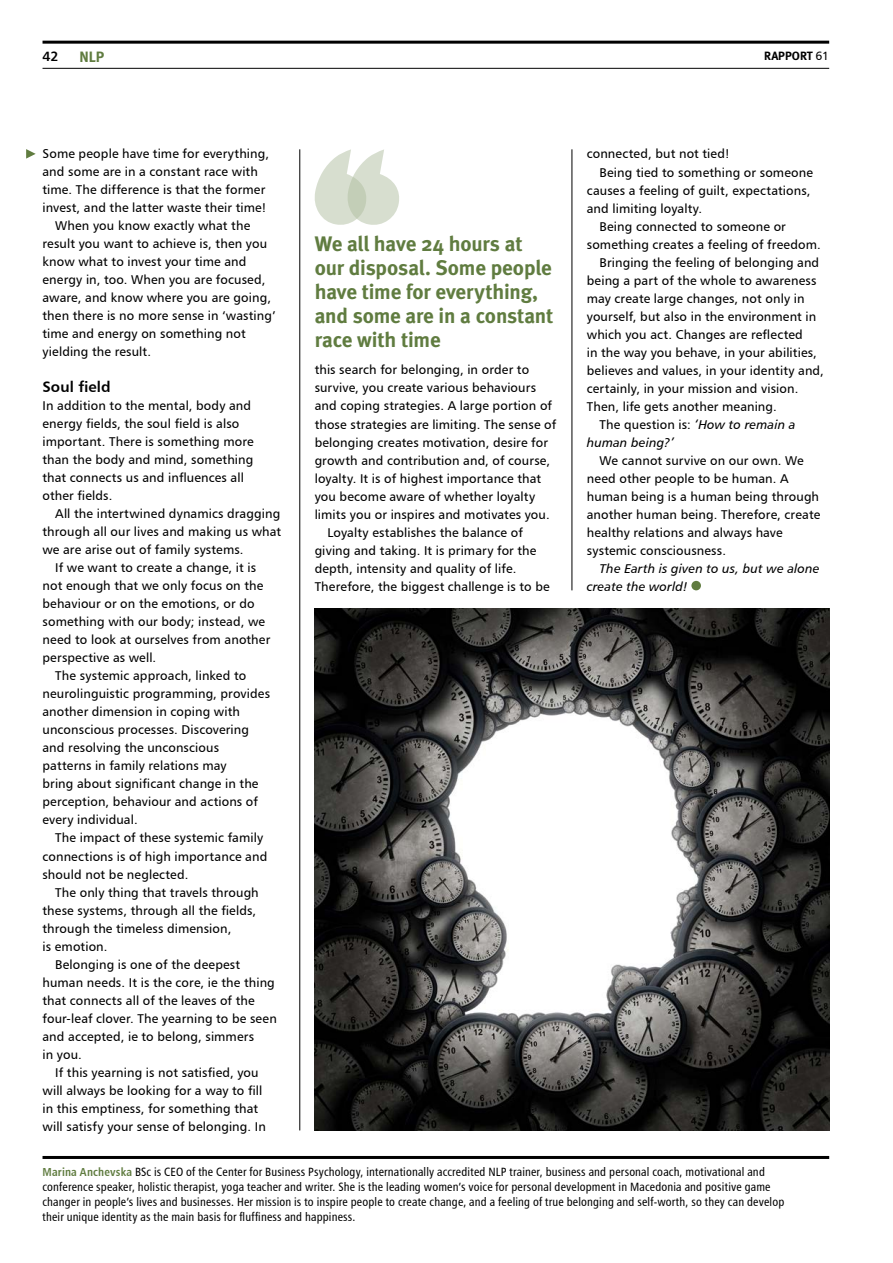
<style>
.page{position:relative;width:893px;height:1263px;background:#fff}
.page>*{position:absolute;margin:0;border:0;box-sizing:border-box;transform-origin:0 0}
.t1{font:700 21px/24px "Meta";letter-spacing:-.01em;color:#607c40}
.t2{font:15px "Humanist 777 BT Bold B";letter-spacing:.005em;color:#000}
.t3{font:700 15px "Meta";color:#607c40}
.t4{font:13.5px "Humanist 777 BT Bold B";color:#000}
.t5{font:12.75px/18px "Humanist 777 BT Roman B";letter-spacing:.01em;color:#000}
.t6{font:12.75px/18px "Humanist 777 BT Italic B";letter-spacing:.01em;color:#000}
.t7{font:12px/15px "Humanist 777 BT Roman Condensed B";letter-spacing:.015em;color:#000}
.t8{font:700 12px "Meta";color:#000}
.s1{font-family:"Humanist 777 BT Roman B";font-weight:400}
.s2{font-family:"Humanist 777 BT Italic B"}
.s3{font-family:"Humanist 777 BT Bold Condensed B";font-size:11.7px;color:#607c40}
</style>
<div class="page">
<img style="left:315px;top:608px;width:514px;height:522px">
<hr style="left:43px;top:41px;width:786px;height:3px;background:#000">
<hr style="left:43px;top:68px;width:786px;height:1px;background:#000">
<svg style="left:314px;top:149px;width:85px;height:76px"></svg>
<svg style="left:26px;top:149px;width:10px;height:10px"></svg>
<hr style="left:299px;top:149px;width:1px;height:981px;background:#000">
<hr style="left:572px;top:149px;width:1px;height:441px;background:#000">
<div style="left:691px;top:581px;width:10px;height:9px;background:#607c40;border-radius:50%"></div>
<hr style="left:43px;top:1156px;width:786px;height:3px;background:#000">
<p class="t4" style="left:43px;top:48px;width:18px">42</p>
<p class="t3" style="left:80px;top:47px;width:25px">NLP</p>
<p class="t8" style="left:764px;top:49px;width:66px">RApport <span class="s1">61</span></p>
<p class="t5" style="left:43px;top:145px;width:228px">Some people have time for everything,</p>
<p class="t5" style="left:43px;top:163px;width:217px">and some are in a constant race with</p>
<p class="t5" style="left:43px;top:181px;width:224px">time. The difference is that the former</p>
<p class="t5" style="left:43px;top:199px;width:226px">invest, and the latter waste their time!</p>
<p class="t5" style="left:55px;top:217px;width:196px">When you know exactly what the</p>
<p class="t5" style="left:43px;top:235px;width:226px">result you want to achieve is, then you</p>
<p class="t5" style="left:43px;top:253px;width:205px">know what to invest your time and</p>
<p class="t5" style="left:43px;top:271px;width:224px">energy in, too. When you are focused,</p>
<p class="t5" style="left:43px;top:289px;width:230px">aware, and know where you are going,</p>
<p class="t5" style="left:43px;top:307px;width:235px">then there is no more sense in ‘wasting’</p>
<p class="t5" style="left:43px;top:325px;width:205px">time and energy on something not</p>
<p class="t5" style="left:43px;top:343px;width:110px">yielding the result.</p>
<p class="t2" style="left:43px;top:378px;width:70px">Soul field</p>
<p class="t5" style="left:43px;top:397px;width:213px">In addition to the mental, body and energy fields, the soul field is also important. There is something more than the body and mind, something that connects us and influences all other fields.</p>
<p class="t5" style="left:55px;top:505px;width:226px">All the intertwined dynamics dragging</p>
<p class="t5" style="left:43px;top:523px;width:240px">through all our lives and making us what</p>
<p class="t5" style="left:43px;top:541px;width:203px">we are arise out of family systems.</p>
<p class="t5" style="left:55px;top:559px;width:202px">If we want to create a change, it is</p>
<p class="t5" style="left:43px;top:577px;width:222px">not enough that we only focus on the</p>
<p class="t5" style="left:43px;top:595px;width:213px">behaviour or on the emotions, or do</p>
<p class="t5" style="left:43px;top:613px;width:224px">something with our body; instead, we</p>
<p class="t5" style="left:43px;top:631px;width:229px">need to look at ourselves from another</p>
<p class="t5" style="left:43px;top:649px;width:115px">perspective as well.</p>
<p class="t5" style="left:55px;top:667px;width:193px">The systemic approach, linked to</p>
<p class="t5" style="left:43px;top:685px;width:229px">neurolinguistic programming, provides</p>
<p class="t5" style="left:43px;top:703px;width:199px">another dimension in coping with</p>
<p class="t5" style="left:43px;top:721px;width:208px">unconscious processes. Discovering</p>
<p class="t5" style="left:43px;top:739px;width:178px">and resolving the unconscious</p>
<p class="t5" style="left:43px;top:757px;width:186px">patterns in family relations may</p>
<p class="t5" style="left:43px;top:775px;width:217px">bring about significant change in the</p>
<p class="t5" style="left:43px;top:793px;width:217px">perception, behaviour and actions of</p>
<p class="t5" style="left:43px;top:811px;width:97px">every individual.</p>
<p class="t5" style="left:55px;top:829px;width:209px">The impact of these systemic family</p>
<p class="t5" style="left:43px;top:847px;width:226px">connections is of high importance and</p>
<p class="t5" style="left:43px;top:865px;width:147px">should not be neglected.</p>
<p class="t5" style="left:55px;top:883px;width:205px">The only thing that travels through</p>
<p class="t5" style="left:43px;top:901px;width:215px">these systems, through all the fields,</p>
<p class="t5" style="left:43px;top:919px;width:190px">through the timeless dimension,</p>
<p class="t5" style="left:43px;top:937px;width:66px">is emotion.</p>
<p class="t5" style="left:55px;top:955px;width:186px">Belonging is one of the deepest</p>
<p class="t5" style="left:43px;top:973px;width:234px">human needs. It is the core, ie the thing</p>
<p class="t5" style="left:43px;top:991px;width:214px">that connects all of the leaves of the</p>
<p class="t5" style="left:43px;top:1009px;width:236px">four-leaf clover. The yearning to be seen</p>
<p class="t5" style="left:43px;top:1027px;width:213px">and accepted, ie to belong, simmers</p>
<p class="t5" style="left:43px;top:1045px;width:41px">in you.</p>
<p class="t5" style="left:55px;top:1063px;width:205px">If this yearning is not satisfied, you</p>
<p class="t5" style="left:43px;top:1081px;width:221px">will always be looking for a way to fill</p>
<p class="t5" style="left:43px;top:1099px;width:217px">in this emptiness, for something that</p>
<p class="t5" style="left:43px;top:1117px;width:225px">will satisfy your sense of belonging. In</p>
<h1 class="t1" style="left:315px;top:232px;width:240px">We all have 24 hours at our disposal. Some people have time for everything, and some are in a constant race with time</h1>
<p class="t5" style="left:315px;top:361px;width:216px">this search for belonging, in order to</p>
<p class="t5" style="left:315px;top:379px;width:223px">survive, you create various behaviours</p>
<p class="t5" style="left:315px;top:397px;width:239px">and coping strategies. A large portion of</p>
<p class="t5" style="left:315px;top:415px;width:243px">those strategies are limiting. The sense of</p>
<p class="t5" style="left:315px;top:433px;width:235px">belonging creates motivation, desire for</p>
<p class="t5" style="left:315px;top:451px;width:237px">growth and contribution and, of course,</p>
<p class="t5" style="left:315px;top:469px;width:228px">loyalty. It is of highest importance that</p>
<p class="t5" style="left:315px;top:487px;width:222px">you become aware of whether loyalty</p>
<p class="t5" style="left:315px;top:505px;width:237px">limits you or inspires and motivates you.</p>
<p class="t5" style="left:327px;top:523px;width:197px">Loyalty establishes the balance of</p>
<p class="t5" style="left:315px;top:541px;width:223px">giving and taking. It is primary for the</p>
<p class="t5" style="left:315px;top:559px;width:203px">depth, intensity and quality of life.</p>
<p class="t5" style="left:315px;top:577px;width:237px">Therefore, the biggest challenge is to be</p>
<p class="t5" style="left:587px;top:145px;width:145px">connected, but not tied!</p>
<p class="t5" style="left:600px;top:163px;width:215px">Being tied to something or someone</p>
<p class="t5" style="left:587px;top:181px;width:225px">causes a feeling of guilt, expectations,</p>
<p class="t5" style="left:587px;top:199px;width:117px">and limiting loyalty.</p>
<p class="t5" style="left:600px;top:217px;width:188px">Being connected to someone or</p>
<p class="t5" style="left:587px;top:235px;width:235px">something creates a feeling of freedom.</p>
<p class="t5" style="left:600px;top:253px;width:221px">Bringing the feeling of belonging and</p>
<p class="t5" style="left:587px;top:271px;width:231px">being a part of the whole to awareness</p>
<p class="t5" style="left:587px;top:289px;width:219px">may create large changes, not only in</p>
<p class="t5" style="left:587px;top:307px;width:231px">yourself, but also in the environment in</p>
<p class="t5" style="left:587px;top:325px;width:218px">which you act. Changes are reflected</p>
<p class="t5" style="left:587px;top:343px;width:232px">in the way you behave, in your abilities,</p>
<p class="t5" style="left:587px;top:361px;width:239px">believes and values, in your identity and,</p>
<p class="t5" style="left:587px;top:379px;width:213px">certainly, in your mission and vision.</p>
<p class="t5" style="left:587px;top:397px;width:192px">Then, life gets another meaning.</p>
<p class="t5" style="left:600px;top:415px;width:198px">The question is: <span class="s2">‘How to remain a</span></p>
<p class="t6" style="left:587px;top:433px;width:89px">human being?’</p>
<p class="t5" style="left:587px;top:451px;width:235px;text-indent:13px">We cannot survive on our own. We need other people to be human. A human being is a human being through another human being. Therefore, create healthy relations and always have systemic consciousness.</p>
<p class="t6" style="left:587px;top:559px;width:234px;text-indent:13px">The Earth is given to us, but we alone create the world!</p>
<p class="t7" style="left:43px;top:1164px;width:743px"><span class="s3">Marina Anchevska</span> BSc is CEO of the Center for Business Psychology, internationally accredited NLP trainer, business and personal coach, motivational and conference speaker, holistic therapist, yoga teacher and writer. She is the leading women’s voice for personal development in Macedonia and positive game changer in people’s lives and businesses. Her mission is to inspire people to create change, and a feeling of true belonging and self-worth, so they can develop their unique identity as the main basis for fluffiness and happiness.</p>
</div>
